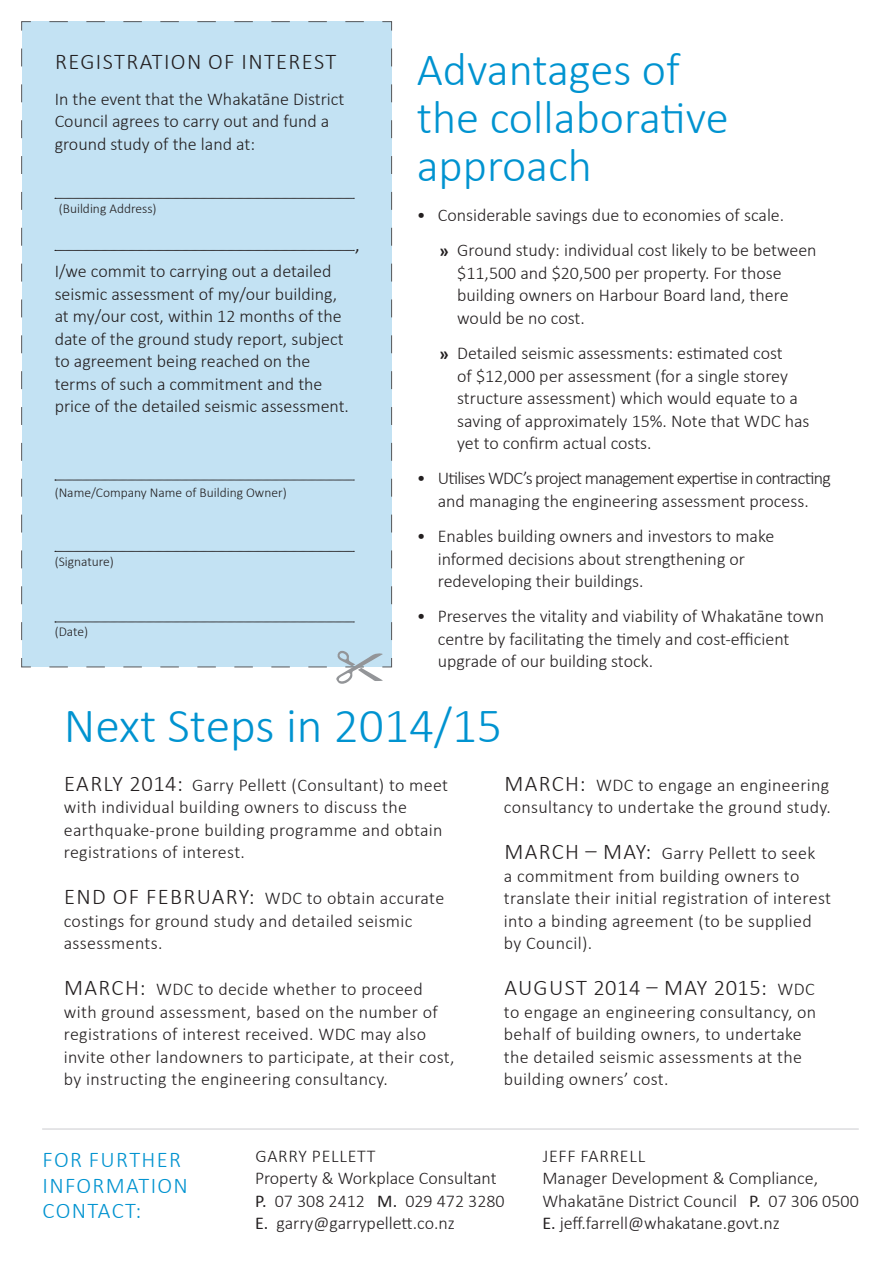
<style>
.page{position:relative;width:893px;height:1263px;background:#fff}
.page>*{position:absolute;margin:0;border:0;box-sizing:border-box;transform-origin:0 0}
.t1{font:300 49.5px "Calibri";color:#0093d0}
.t2{font:300 46.5px/48px "Calibri";color:#0093d0}
.t3{font:300 22.5px "Calibri";letter-spacing:.06em;color:#231f20}
.t4{font:300 22.5px/25.5px "Calibri";letter-spacing:.06em;color:#0093d0}
.t5{font:300 22.5px "Calibri";letter-spacing:.02em;color:#231f20}
.t6{font:300 18px/22.5px "Calibri";color:#231f20}
.t7{font:300 18px/22.5px "Calibri";letter-spacing:.02em;color:#231f20}
.t8{font:300 18px/22.5px "Calibri";letter-spacing:-.04em;color:#231f20;text-align:center}
.t9{font:18px "Calibri";color:#231f20}
.t10{font:300 13.5px "Calibri";color:#231f20}
.s1{font-weight:700}
.s2{font-size:22.5px}
.s3{font-size:18px}
.s4{font-weight:400}
</style>
<div class="page">
<div style="left:21px;top:21px;width:371px;height:647px;background:#c3e2f3"></div>
<svg style="left:55px;top:250px;width:299px;height:1px"></svg>
<svg style="left:55px;top:480px;width:299px;height:1px"></svg>
<svg style="left:55px;top:551px;width:299px;height:1px"></svg>
<svg style="left:55px;top:622px;width:299px;height:1px"></svg>
<svg style="left:55px;top:198px;width:299px;height:1px"></svg>
<svg style="left:49px;top:651px;width:334px;height:33px"></svg>
<hr style="left:42px;top:1128px;width:817px;height:2px;background:#dcdddf">
<p class="t3" style="left:55px;top:48px;width:222px">Registration of I ntere</p>
<p class="t3" style="left:314px;top:48px;width:20px">st</p>
<p class="t6" style="left:55px;top:87px;width:291px">I n the event that the Whakatāne District<br>Council agrees to carry out and fund a ground study of the land at:</p>
<p class="t10" style="left:59px;top:201px;width:99px">(Building Address)</p>
<p class="t9" style="left:355px;top:234px;width:6px">,</p>
<p class="t6" style="left:55px;top:260px;width:296px">I/we commit to carrying out a detailed seismic assessment of my/our building, at my/our cost, within 12 months of the date of the ground study report, subject to agreement being reached on the terms of such a commitment and the price of the detailed seismic assessment.</p>
<p class="t10" style="left:55px;top:484px;width:234px">(Name/Company Name of Building Owner)</p>
<p class="t10" style="left:55px;top:554px;width:61px">(Signature)</p>
<p class="t10" style="left:55px;top:623px;width:35px">(Date)</p>
<h2 class="t2" style="left:417px;top:46px;width:314px">Advantages of the collaborative approach</h2>
<p class="t6" style="left:439px;top:197px;width:379px;line-height:35.2px;text-indent:-22px">• Considerable savings due to economies of scale.<br><span class="s1">»</span> Ground study: individual cost likely to be between</p>
<p class="t6" style="left:457px;top:261px;width:333px">$11,500 and $20,500 per property. For those building owners on Harbour Board land, there would be no cost.</p>
<p class="t6" style="left:457px;top:342px;width:354px;text-indent:-18px"><span class="s1">»</span> Detailed seismic assessments: estimated cost<br>of $12,000 per assessment (for a single storey structure assessment) which would equate to a saving of approximately 15%. Note that WDC has yet to confirm actual costs.</p>
<p class="t8" style="left:417px;top:467px;width:416px">• Utilises WDC’s project management expertise in contracting and managing the engineering assessment process.</p>
<p class="t6" style="left:438px;top:525px;width:338px;text-indent:-21px">• Enables building owners and investors to make informed decisions about strengthening or redeveloping their buildings.</p>
<p class="t6" style="left:438px;top:605px;width:388px;text-indent:-21px">• Preserves the vitality and viability of Whakatāne town centre by facilitating the timely and cost-efficient upgrade of our building stock.</p>
<h1 class="t1" style="left:64px;top:695px;width:440px">N ext Steps in 2014/15</h1>
<p class="t7" style="left:64px;top:773px;width:386px"><span class="s2">Ear ly 2014:</span> Garry Pellett (Consultant) to meet with individual building owners to discuss the earthquake-prone building programme and obtain registrations of interest.</p>
<p class="t3" style="left:64px;top:883px;width:88px">End of Febr</p>
<p class="t7" style="left:64px;top:887px;width:382px;text-indent:133px"><span class="s2">uary:</span> WDC to obtain accurate costings for ground study and detailed seismic assessments.</p>
<p class="t7" style="left:64px;top:978px;width:392px"><span class="s2">Marc h:</span> WDC to decide whether to proceed with ground assessment, based on the number of registrations of interest received. WDC may also invite other landowners to participate, at their cost, by instructing the engineering consultancy.</p>
<p class="t7" style="left:504px;top:773px;width:329px"><span class="s2">March:</span> WDC to engage an engineering consultancy to undertake the ground study.</p>
<p class="t7" style="left:504px;top:842px;width:329px"><span class="s2">March – May:</span> Garry Pellett to seek<br>a commitment from building owners to translate their initial registration of interest into a binding agreement (to be supplied by Council).</p>
<p class="t5" style="left:504px;top:974px;width:312px">August 2014 – May 2015: <span class="s3">WDC</span></p>
<p class="t7" style="left:504px;top:1000px;width:314px">to engage an engineering consultancy, on behalf of building owners, to undertake the detailed seismic assessments at the building owners’ cost.</p>
<p class="t4" style="left:43px;top:1147px;width:147px">ForFurther<br>I nformation<br>Contact:</p>
<p class="t6" style="left:255px;top:1144px;width:251px">Garry Pellett<br>Property &amp; Workplace Consultant<br><span class="s4">P.</span> 07 308 2412 <span class="s4">M.</span> 029 472 3280<br><span class="s4">E.</span> garry@garrypellett.co.nz</p>
<p class="t6" style="left:542px;top:1144px;width:318px">Jeff Farrell<br>Manager Development &amp; Compliance,<br>Whakatāne District Council <span class="s4">P.</span> 07 306 0500<br><span class="s4">E.</span> jeff.farrell@whakatane.govt.nz</p>
</div>
